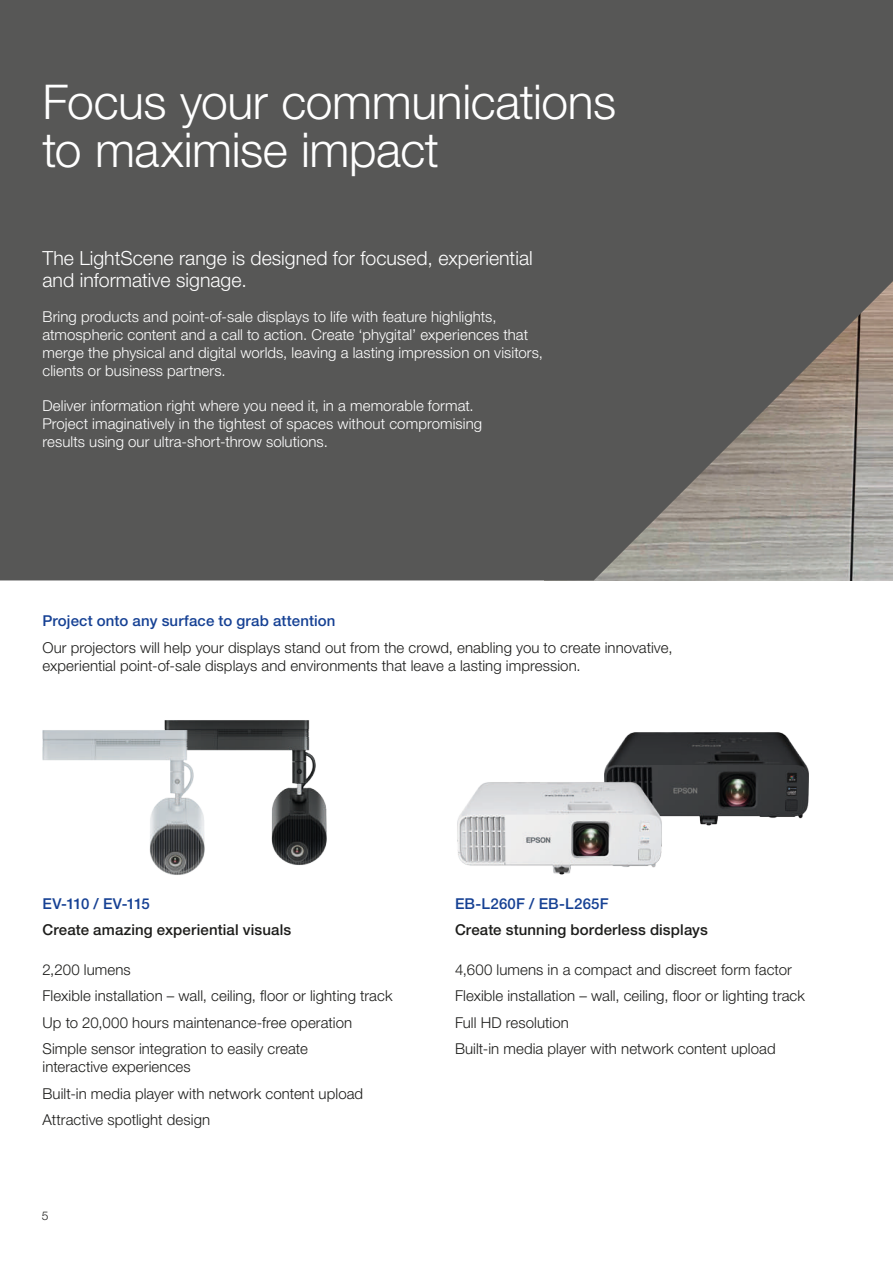
<style>
.page{position:relative;width:893px;height:1263px;background:#fff}
.page>*{position:absolute;margin:0;border:0;box-sizing:border-box;transform-origin:0 0}
.t1{font:300 48px/48px "Helvetica Neue LT Pro";letter-spacing:-.01em;color:#fff}
.t2{font:300 19.5px/22.5px "Helvetica Neue LT Pro";color:#fff}
.t3{font:300 15px/26.5px "Helvetica Neue LT Pro";letter-spacing:.005em;color:#1d1d1b}
.t4{font:300 15px/18px "Helvetica Neue LT Pro";letter-spacing:.005em;color:#fff}
.t5{font:500 15px "Helvetica Neue LT Pro";letter-spacing:.01em;color:#1d1d1b}
.t6{font:500 15px "Helvetica Neue LT Pro";letter-spacing:.01em;color:#164194}
.t7{font:500 15px "Helvetica Neue LT Pro";letter-spacing:-.05em;color:#164194}
.t8{font:300 12px "Helvetica Neue LT Pro";color:#1d1d1b}
</style>
<div class="page">
<svg style="left:0;top:0;width:893px;height:580px;background:#5d5c5b"></svg>
<img style="left:258px;top:720px;width:69px;height:145px">
<img style="left:604px;top:732px;width:205px;height:94px">
<img style="left:457px;top:776px;width:225px;height:99px">
<img style="left:42px;top:720px;width:216px;height:155px">
<h1 class="t1" style="left:43px;top:77px;width:575px">Focus your communications to maximise impact</h1>
<h2 class="t2" style="left:43px;top:246px;width:492px">The LightScene range is designed for focused, experiential and informative signage.</h2>
<p class="t4" style="left:43px;top:308px;width:502px">Bring products and point-of-sale displays to life with feature highlights, atmospheric content and a call to action. Create ‘phygital’ experiences that merge the physical and digital worlds, leaving a lasting impression on visitors, clients or business partners.</p>
<p class="t4" style="left:43px;top:397px;width:441px">Deliver information right where you need it, in a memorable format.<br>Project imaginatively in the tightest of spaces without compromising results using our ultra-short-throw solutions.</p>
<p class="t6" style="left:43px;top:612px;width:295px">Project onto any surface to grab attention</p>
<p class="t3" style="left:43px;top:638px;width:631px;line-height:18px">Our projectors will help your displays stand out from the crowd, enabling you to create innovative, experiential point-of-sale displays and environments that leave a lasting impression.</p>
<p class="t7" style="left:43px;top:894px;width:109px">EV-110 / EV-115</p>
<p class="t5" style="left:43px;top:921px;width:250px">Create amazing experiential visuals</p>
<p class="t3" style="left:43px;top:956px;width:351px">2,200 lumens<br>Flexible installation – wall, ceiling, floor or lighting track Up to 20,000 hours maintenance-free operation Simple sensor integration to easily create</p>
<p class="t3" style="left:43px;top:1053px;width:322px">interactive experiences<br>Built-in media player with network content upload<br>Attractive spotlight design</p>
<p class="t8" style="left:42px;top:1208px;width:8px">5</p>
<p class="t6" style="left:455px;top:894px;width:155px">EB-L260F / EB-L265F</p>
<p class="t5" style="left:455px;top:921px;width:254px">Create stunning borderless displays</p>
<p class="t3" style="left:455px;top:956px;width:351px">4,600 lumens in a compact and discreet form factor Flexible installation – wall, ceiling, floor or lighting track Full HD resolution<br>Built-in media player with network content upload</p>
</div>
